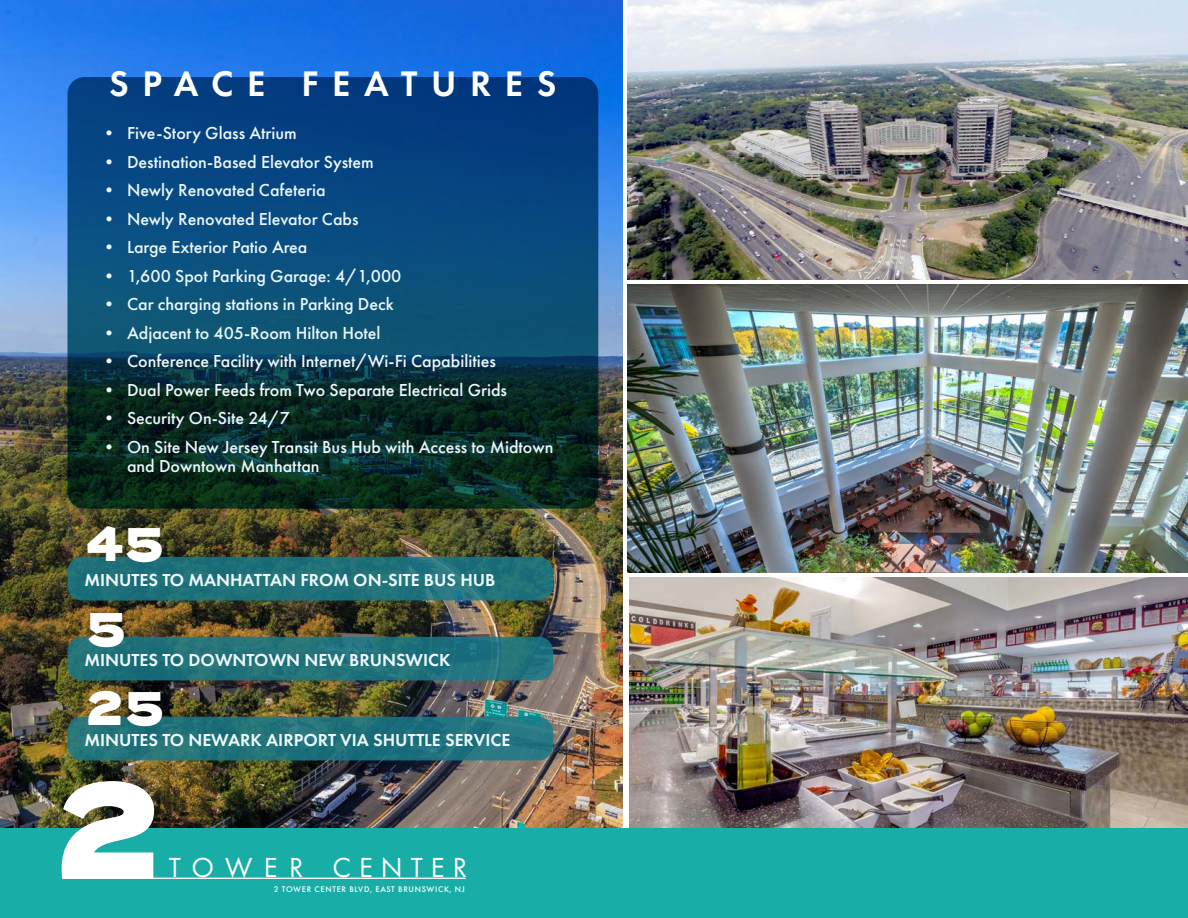
<style>
.page{position:relative;width:1188px;height:918px;background:#fff}
.page>*{position:absolute;margin:0;border:0;box-sizing:border-box;transform-origin:0 0}
.t1{font:900 132.75px "Henderson Sans Basic";color:#fff}
.t2{font:900 46.5px "Henderson Sans Basic";color:#fff}
.t3{font:600 36.9px "Futura PT";letter-spacing:.37em;color:#fff}
.t4{font:28.65px "Futura PT";letter-spacing:.28em;color:#fff}
.t5{font:500 18px/19.5px "Futura PT";color:#ebf7fa}
.t6{font:600 18px "Futura PT";color:#ebf7fa}
.t7{font:500 8.4px "Futura PT";letter-spacing:.08em;color:#fff}
</style>
<div class="page">
<img style="left:0;top:0;width:622px;height:828px">
<svg style="left:68px;top:77px;width:530px;height:432px"></svg>
<img style="left:629px;top:578px;width:559px;height:250px">
<div style="left:0;top:828px;width:1188px;height:90px;background:#19ada7"></div>
<hr style="left:62px;top:878px;width:404px;height:1px;background:#fff">
<img style="left:627px;top:284px;width:561px;height:288px">
<div style="left:68px;top:557px;width:485px;height:43px;background:#207179;border-radius:15px"></div>
<div style="left:68px;top:637px;width:485px;height:43px;background:#22727a;border-radius:15px"></div>
<svg style="left:68px;top:717px;width:485px;height:43px;fill:#21737a"></svg>
<img style="left:627px;top:0;width:561px;height:280px">
<p class="t3" style="left:109px;top:61px;width:449px">SPACE FEATURES</p>
<p class="t5" style="left:100px;top:124px;width:198px">• Five-Story Glass Atrium</p>
<p class="t5" style="left:100px;top:152px;width:275px">• Destination-Based Elevator System</p>
<p class="t5" style="left:100px;top:181px;width:227px">• Newly Renovated Cafeteria</p>
<p class="t5" style="left:100px;top:209px;width:260px">• Newly Renovated Elevator Cabs</p>
<p class="t5" style="left:100px;top:238px;width:209px">• Large Exterior Patio Area</p>
<p class="t5" style="left:100px;top:266px;width:303px">• 1,600 Spot Parking Garage: 4/1,000</p>
<p class="t5" style="left:100px;top:295px;width:295px">• Car charging stations in Parking Deck</p>
<p class="t5" style="left:100px;top:323px;width:282px">• Adjacent to 405-Room Hilton Hotel</p>
<p class="t5" style="left:100px;top:352px;width:397px">• Conference Facility with Internet/Wi-Fi Capabilities</p>
<p class="t5" style="left:100px;top:380px;width:409px">• Dual Power Feeds from Two Separate Electrical Grids</p>
<p class="t5" style="left:100px;top:409px;width:192px">• Security On-Site 24/7</p>
<p class="t5" style="left:127px;top:437px;width:428px;text-indent:-27px">• On Site New Jersey Transit Bus Hub with Access to Midtown and Downtown Manhattan</p>
<p class="t2" style="left:86px;top:512px;width:81px">45</p>
<p class="t6" style="left:85px;top:568px;width:413px">MINUTES TO MANHATTAN FROM ON-SITE BUS HUB</p>
<p class="t2" style="left:86px;top:597px;width:43px">5</p>
<p class="t6" style="left:85px;top:648px;width:368px">MINUTES TO DOWNTOWN NEW BRUNSWICK</p>
<p class="t2" style="left:86px;top:676px;width:81px">25</p>
<p class="t6" style="left:85px;top:728px;width:427px">MINUTES TO NEWARK AIRPORT VIA SHUTTLE SERVICE</p>
<p class="t1" style="left:54px;top:739px;width:111px">2</p>
<p class="t4" style="left:169px;top:851px;width:300px">TOWER CENTER</p>
<p class="t7" style="left:274px;top:884px;width:193px">2 TOWER CENTER BLVD, EAST BRUNSWICK, NJ</p>
</div>
